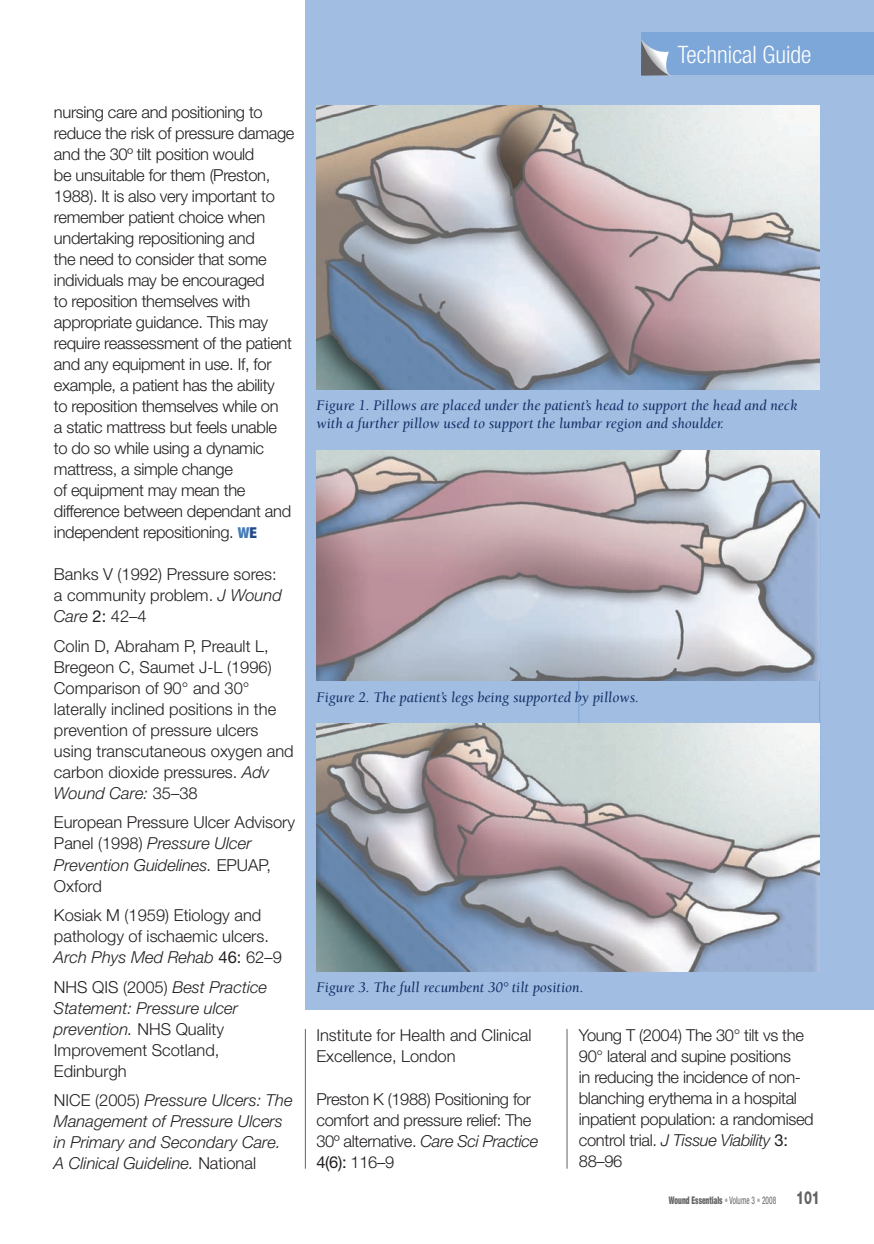
<style>
.page{position:relative;width:874px;height:1244px;background:#fff}
.page>*{position:absolute;margin:0;border:0;box-sizing:border-box;transform-origin:0 0}
.t1{font:300 condensed 24px "Helvetica Neue";color:#fff}
.t2{font:300 16.5px/21px "Helvetica Neue";letter-spacing:-.02em;color:#231f20}
.t3{font:300 16.5px/21px "Helvetica Neue";color:#231f20}
.t4{font:italic 300 16.5px/21px "Helvetica Neue";color:#231f20}
.t5{font:italic 15px/18px "Berkeley";color:#0f2d65}
.t6{font:900 condensed 10.5px "Helvetica Neue";color:#636366;scale:.7 1}
.s1{font-weight:900;font-stretch:condensed;font-size:15px;color:#457bb5}
.s2{font-weight:900;font-stretch:condensed;font-size:15px;color:#204a8e}
.s3{font-style:italic}
.s4{font-weight:400}
.s5{font-style:normal}
.s6{font-weight:400;color:#adaeb2}
.s7{font-weight:800;font-stretch:normal;font-size:18px}
</style>
<div class="page">
<div style="left:305px;top:0;width:568px;height:1009px;background:#a2bde2"></div>
<hr style="left:305px;top:1028px;width:1px;height:140px;background:#636366">
<img style="left:316px;top:105px;width:503px;height:284px">
<img style="left:316px;top:450px;width:503px;height:231px">
<img style="left:316px;top:724px;width:503px;height:247px">
<div style="left:641px;top:33px;width:232px;height:42px;background:#7ca7d8"></div>
<svg style="left:641px;top:39px;width:29px;height:36px"></svg>
<hr style="left:566px;top:1028px;width:1px;height:140px;background:#636366">
<p class="t2" style="left:54px;top:101px;width:242px">nursing care and positioning to reduce the risk of pressure damage and the 30º tilt position would<br>be unsuitable for them (Preston,<br>1988). It is also very important to remember patient choice when undertaking repositioning and<br>the need to consider that some individuals may be encouraged<br>to reposition themselves with appropriate guidance. This may require reassessment of the patient and any equipment in use. If, for example, a patient has the ability<br>to reposition themselves while on<br>a static mattress but feels unable to do so while using a dynamic mattress, a simple change<br>of equipment may mean the difference between dependant and independent repositioning. <span class="s1">W</span><span class="s2">E</span></p>
<p class="t3" style="left:54px;top:563px;width:229px">Banks V (1992) Pressure sores: a community problem. <span class="s3">J Wound<br>Care</span> <span class="s4">2:</span> 42–4</p>
<p class="t3" style="left:54px;top:635px;width:241px">Colin D, Abraham P, Preault L,<br>Bregeon C, Saumet J-L (1996)<br>Comparison of 90° and 30° laterally inclined positions in the prevention of pressure ulcers using transcutaneous oxygen and carbon dioxide pressures. <span class="s3">Adv<br>Wound Care:</span> 35–38</p>
<p class="t3" style="left:54px;top:811px;width:243px">European Pressure Ulcer Advisory<br>Panel (1998) <span class="s3">Pressure Ulcer<br>Prevention Guidelines.</span> EPUAP,<br>Oxford</p>
<p class="t3" style="left:54px;top:904px;width:229px">Kosiak M (1959) Etiology and pathology of ischaemic ulcers.<br><span class="s3">Arch Phys Med Rehab</span> <span class="s4">46:</span> 62–9</p>
<p class="t3" style="left:54px;top:975px;width:215px">NHS QIS (2005) <span class="s3">Best Practice<br>Statement: Pressure ulcer prevention.</span> NHS Quality<br>Improvement Scotland,<br>Edinburgh</p>
<p class="t4" style="left:54px;top:1089px;width:240px"><span class="s5">NICE (2005)</span> Pressure Ulcers: The<br>Management of Pressure Ulcers in Primary and Secondary Care.<br>A Clinical Guideline. <span class="s5">National</span></p>
<h1 class="t1" style="left:677px;top:41px;width:135px">Technical Guide</h1>
<p class="t5" style="left:316px;top:397px;width:482px">Figure 1. Pillows are placed under the patient’s head to support the head and neck with a further pillow used to support the lumbar region and shoulder.</p>
<p class="t5" style="left:316px;top:688px;width:324px">Figure 2. The patient’s legs being supported by pillows.</p>
<p class="t5" style="left:316px;top:978px;width:268px">Figure 3. The full recumbent 30° tilt position.</p>
<p class="t3" style="left:316px;top:1024px;width:216px">Institute for Health and Clinical<br>Excellence, London</p>
<p class="t2" style="left:316px;top:1087px;width:223px">Preston K (1988) Positioning for comfort and pressure relief: The<br>30º alternative. <span class="s3">Care Sci Practice<br></span><span class="s4">4(6):</span> 116–9</p>
<p class="t2" style="left:578px;top:1024px;width:236px">Young T (2004) The 30° tilt vs the<br>90° lateral and supine positions<br>in reducing the incidence of non&shy;blanching erythema in a hospital inpatient population: a randomised control trial. <span class="s3">J Tissue Viability</span> <span class="s4">3:<br></span>88–96</p>
<p class="t6" style="left:669px;top:1193px;width:217px">Wound Essentials <span class="s6">•</span> <span class="s4">Volume 3</span> <span class="s6">•</span> <span class="s4">2008</span> <span class="s7">101</span></p>
</div>
